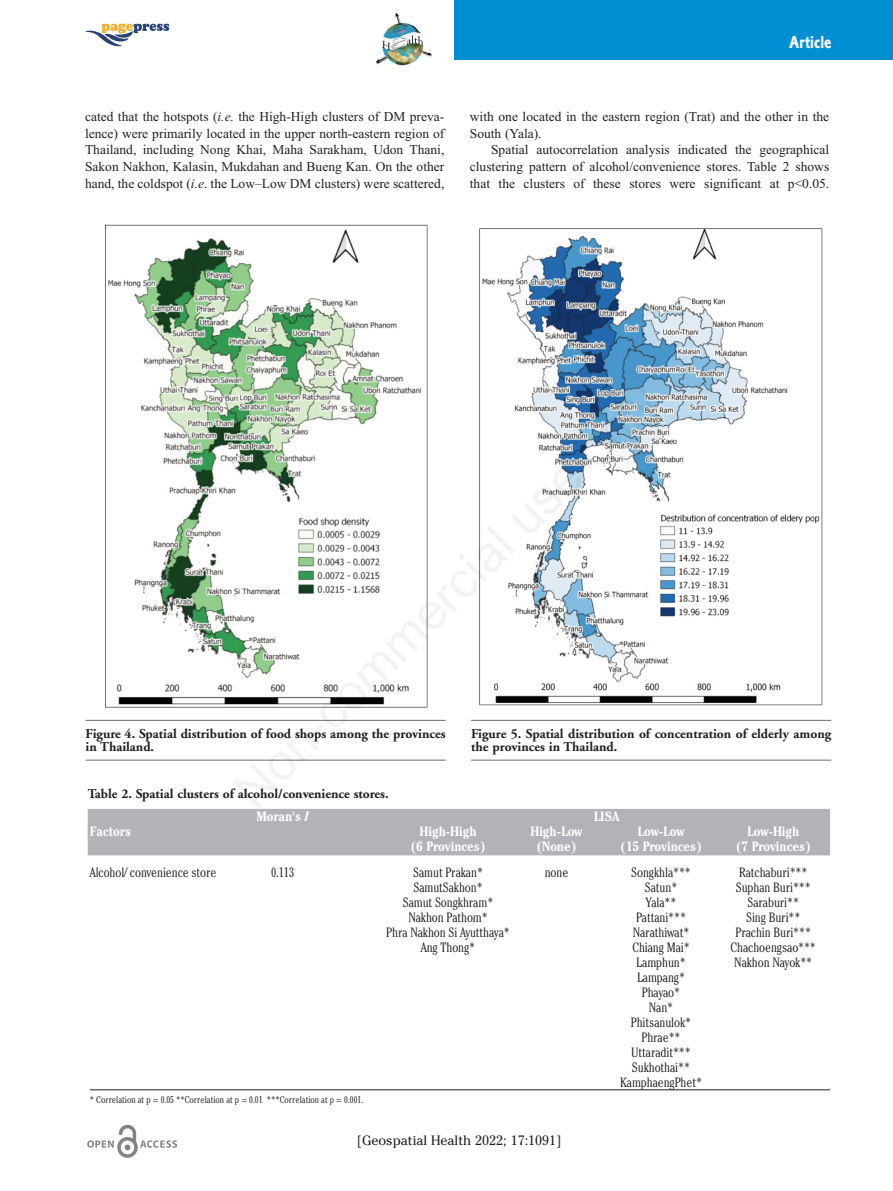
<style>
.page{position:relative;width:893px;height:1191px;background:#fff}
.page>*{position:absolute;margin:0;border:0;box-sizing:border-box;transform-origin:0 0}
.t1{font:18px "Corinthian Bold Condensed Plain";color:#fff}
.t2{font:13.5px/16.6px "Times New Roman";color:#231f20;text-align:justify}
.t3{font:300 condensed 13.5px/15px "Cheltenham";letter-spacing:-.01em;color:#231f20;text-align:center}
.t4{font:700 13.5px/13.5px "Adobe Garamond";color:#231f20}
.t5{font:700 condensed 13.5px "Cheltenham";letter-spacing:-.01em;color:#fff}
.t6{font:13.5px "Cheltenham";color:#231f20}
.t7{font:300 condensed 9.75px "Cheltenham";color:#231f20}
.s1{font-style:italic}
</style>
<div class="page">
<div style="left:454px;top:0;width:439px;height:60px;background:#008ed2"></div>
<img style="left:376px;top:13px;width:56px;height:53px">
<img style="left:87px;top:1124px;width:90px;height:34px">
<img style="left:85px;top:23px;width:84px;height:24px">
<hr style="left:86px;top:720px;width:360px;height:1px;background:#6c6d70">
<hr style="left:86px;top:759px;width:360px;height:1px;background:#6c6d70">
<img style="left:105px;top:224px;width:323px;height:484px">
<hr style="left:471px;top:720px;width:360px;height:1px;background:#6c6d70">
<hr style="left:471px;top:759px;width:360px;height:1px;background:#6c6d70">
<img style="left:479px;top:228px;width:344px;height:478px">
<div style="left:88px;top:809px;width:742px;height:16px;background:#b2b3b7"></div>
<div style="left:88px;top:824px;width:742px;height:16px;background:#b2b3b7"></div>
<div style="left:88px;top:839px;width:742px;height:16px;background:#b2b3b7"></div>
<hr style="left:90px;top:1089px;width:740px;height:1px;background:#231f20">
<h1 class="t1" style="left:789px;top:36px;width:44px">Article</h1>
<p class="t2" style="left:85px;top:108px;width:361px">cated that the hotspots (<span class="s1">i.e.</span> the High-High clusters of DM preva&shy;lence) were primarily located in the upper north-eastern region of Thailand, including Nong Khai, Maha Sarakham, Udon Thani, Sakon Nakhon, Kalasin, Mukdahan and Bueng Kan. On the other hand, the coldspot (<span class="s1">i.e</span>. the Low–Low DM clusters) were scattered,</p>
<p class="t2" style="left:470px;top:108px;width:361px">with one located in the eastern region (Trat) and the other in the<br>South (Yala).</p>
<p class="t2" style="left:470px;top:141px;width:361px;text-indent:21px">Spatial autocorrelation analysis indicated the geographical clustering pattern of alcohol/convenience stores. Table 2 shows that the clusters of these stores were significant at p&lt;0.05.</p>
<p class="t4" style="left:86px;top:728px;width:362px">Figure 4. Spatial distribution of food shops among the provinces in Thailand.</p>
<p class="t4" style="left:471px;top:728px;width:362px">Figure 5. Spatial distribution of concentration of elderly among the provinces in Thailand.</p>
<p class="t4" style="left:88px;top:787px;width:302px">Table 2. Spatial clusters of alcohol/convenience stores.</p>
<p class="t5" style="left:256px;top:811px;width:54px">Moran's <span class="s1">I</span></p>
<p class="t5" style="left:594px;top:811px;width:27px">LISA</p>
<p class="t5" style="left:90px;top:826px;width:43px">Factors</p>
<p class="t5" style="left:420px;top:826px;width:58px">High-High</p>
<p class="t5" style="left:530px;top:826px;width:54px">High-Low</p>
<p class="t5" style="left:637px;top:826px;width:49px">Low-Low</p>
<p class="t5" style="left:747px;top:826px;width:54px">Low-High</p>
<p class="t5" style="left:410px;top:841px;width:77px">(6 Provinces)</p>
<p class="t5" style="left:536px;top:841px;width:42px">(None)</p>
<p class="t5" style="left:620px;top:841px;width:83px">(15 Provinces)</p>
<p class="t5" style="left:736px;top:841px;width:77px">(7 Provinces)</p>
<p class="t3" style="left:90px;top:866px;width:128px">Alcohol/ convenience store</p>
<p class="t3" style="left:271px;top:866px;width:25px">0.113</p>
<p class="t3" style="left:413px;top:866px;width:71px">Samut Prakan*</p>
<p class="t3" style="left:545px;top:866px;width:25px">none</p>
<p class="t3" style="left:631px;top:866px;width:61px">Songkhla***</p>
<p class="t3" style="left:739px;top:866px;width:70px">Ratchaburi***</p>
<p class="t3" style="left:413px;top:881px;width:71px">SamutSakhon*</p>
<p class="t3" style="left:645px;top:881px;width:34px">Satun*</p>
<p class="t3" style="left:736px;top:881px;width:76px">Suphan Buri***</p>
<p class="t3" style="left:403px;top:896px;width:92px">Samut Songkhram*</p>
<p class="t3" style="left:646px;top:896px;width:32px">Yala**</p>
<p class="t3" style="left:747px;top:896px;width:53px">Saraburi**</p>
<p class="t3" style="left:408px;top:911px;width:81px">Nakhon Pathom*</p>
<p class="t3" style="left:636px;top:911px;width:52px">Pattani***</p>
<p class="t3" style="left:746px;top:911px;width:56px">Sing Buri**</p>
<p class="t3" style="left:386px;top:926px;width:125px">Phra Nakhon Si Ayutthaya*</p>
<p class="t3" style="left:633px;top:926px;width:58px">Narathiwat*</p>
<p class="t3" style="left:735px;top:926px;width:77px">Prachin Buri***</p>
<p class="t3" style="left:421px;top:941px;width:56px">Ang Thong*</p>
<p class="t3" style="left:632px;top:941px;width:59px">Chiang Mai*</p>
<p class="t3" style="left:730px;top:941px;width:87px">Chachoengsao***</p>
<p class="t3" style="left:636px;top:956px;width:51px">Lamphun*</p>
<p class="t3" style="left:734px;top:956px;width:79px">Nakhon Nayok**</p>
<p class="t3" style="left:620px;top:971px;width:83px">Lampang*<br>Phayao*<br>Nan*<br>Phitsanulok*<br>Phrae**<br>Uttaradit***<br>Sukhothai**<br>KamphaengPhet*</p>
<p class="t7" style="left:90px;top:1096px;width:275px">* Correlation at p = 0.05 **Correlation at p = 0.01 ***Correlation at p = 0.001.</p>
<p class="t6" style="left:357px;top:1132px;width:206px">[Geospatial Health 2022; 17:1091]</p>
</div>
